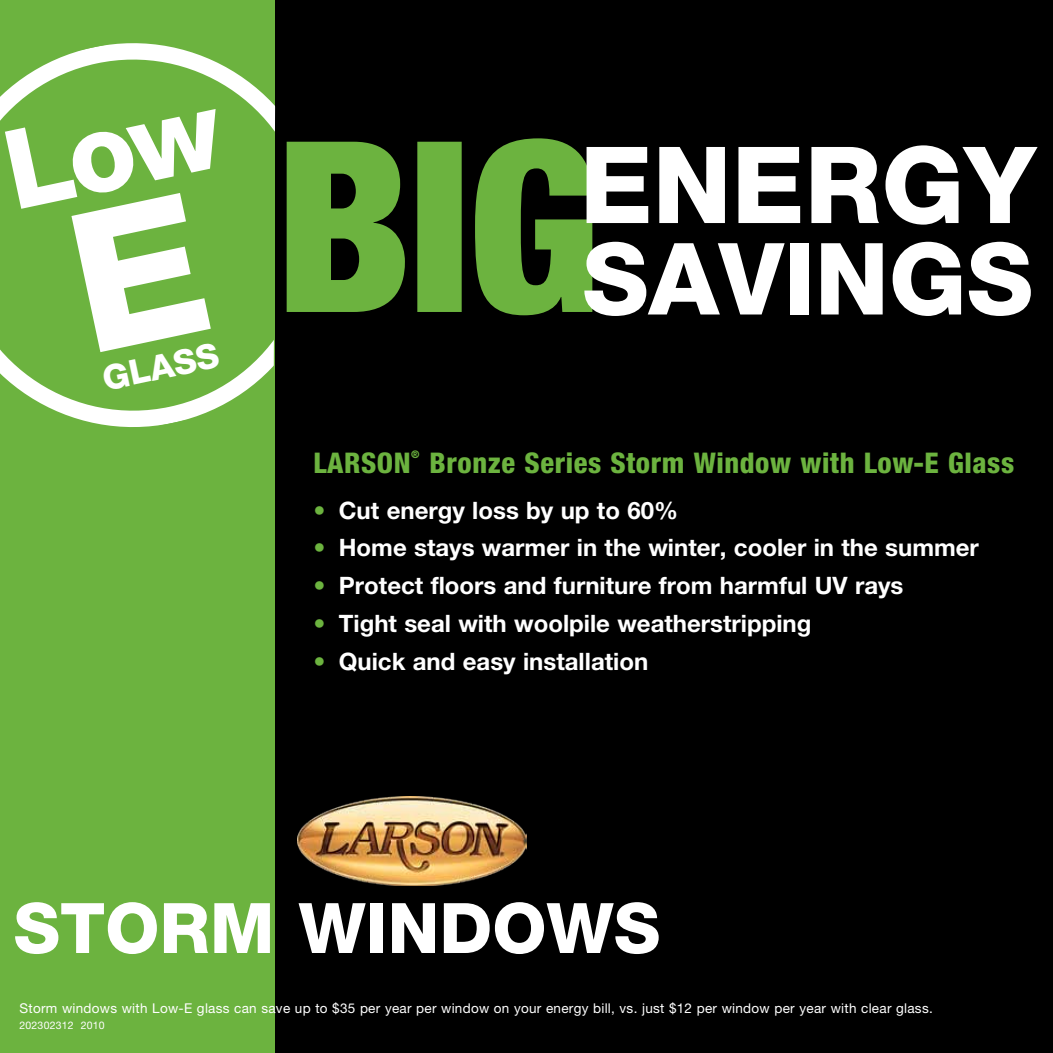
<style>
.page{position:relative;width:1053px;height:1053px;background:#000}
.page>*{position:absolute;margin:0;border:0;box-sizing:border-box;transform-origin:0 0}
.t1{font:800 106.5px "Helvetica Neue";color:#fff}
.t2{font:800 99.75px "Helvetica Neue";color:#fff}
.t3{font:800 69.75px "Helvetica Neue";color:#fff}
.t4{font:800 34.5px "Helvetica Neue";color:#fff}
.t5{font:800 condensed 28.5px "Helvetica Neue";letter-spacing:.02em;color:#6cb33f}
.t6{font:700 24px "Helvetica Neue";color:#fff}
.t7{font:13.5px "Helvetica Neue";letter-spacing:.02em;color:#fff}
.t8{font:10.5px "Helvetica Neue";letter-spacing:.02em;color:#fff}
.t9{font:800 condensed 10.5px "Helvetica Neue";color:#6cb33f}
.s1{color:#6cb33f}
</style>
<div class="page">
<div style="left:0;top:0;width:275px;height:1053px;background:#6cb33f"></div>
<img style="left:297px;top:797px;width:229px;height:88px">
<svg style="left:287px;top:138px;width:305px;height:177px;fill:#6cb33f"></svg>
<svg style="left:0;top:43px;width:276px;height:384px"></svg>
<svg style="left:5px;top:109px;width:223px;height:243px"></svg>
<h3 class="t4" style="left:99px;top:359px;width:120px;rotate:-12deg">GLASS</h3>
<h1 class="t1" style="left:580px;top:122px;width:457px">ENERGY</h1>
<h2 class="t2" style="left:582px;top:220px;width:453px">SAVINGS</h2>
<p class="t5" style="left:313px;top:445px;width:99px">LARSON</p>
<p class="t9" style="left:411px;top:448px;width:10px">®</p>
<p class="t5" style="left:430px;top:445px;width:586px">Bronze Series Storm Window with Low-E Glass</p>
<p class="t6" style="left:313px;top:495px;width:366px"><span class="s1">•</span> Cut energy loss by up to 60%</p>
<p class="t6" style="left:313px;top:533px;width:667px"><span class="s1">•</span> Home stays warmer in the winter, cooler in the summer</p>
<p class="t6" style="left:313px;top:571px;width:592px"><span class="s1">•</span> Protect floors and furniture from harmful UV rays</p>
<p class="t6" style="left:313px;top:609px;width:500px"><span class="s1">•</span> Tight seal with woolpile weatherstripping</p>
<p class="t6" style="left:313px;top:647px;width:336px"><span class="s1">•</span> Quick and easy installation</p>
<h3 class="t3" style="left:14px;top:887px;width:648px">STORM WINDOWS</h3>
<p class="t7" style="left:20px;top:1000px;width:915px">Storm windows with Low-E glass can save up to $35 per year per window on your energy bill, vs. just $12 per window per year with clear glass.</p>
<p class="t8" style="left:20px;top:1019px;width:87px">202302312 2010</p>
</div>
